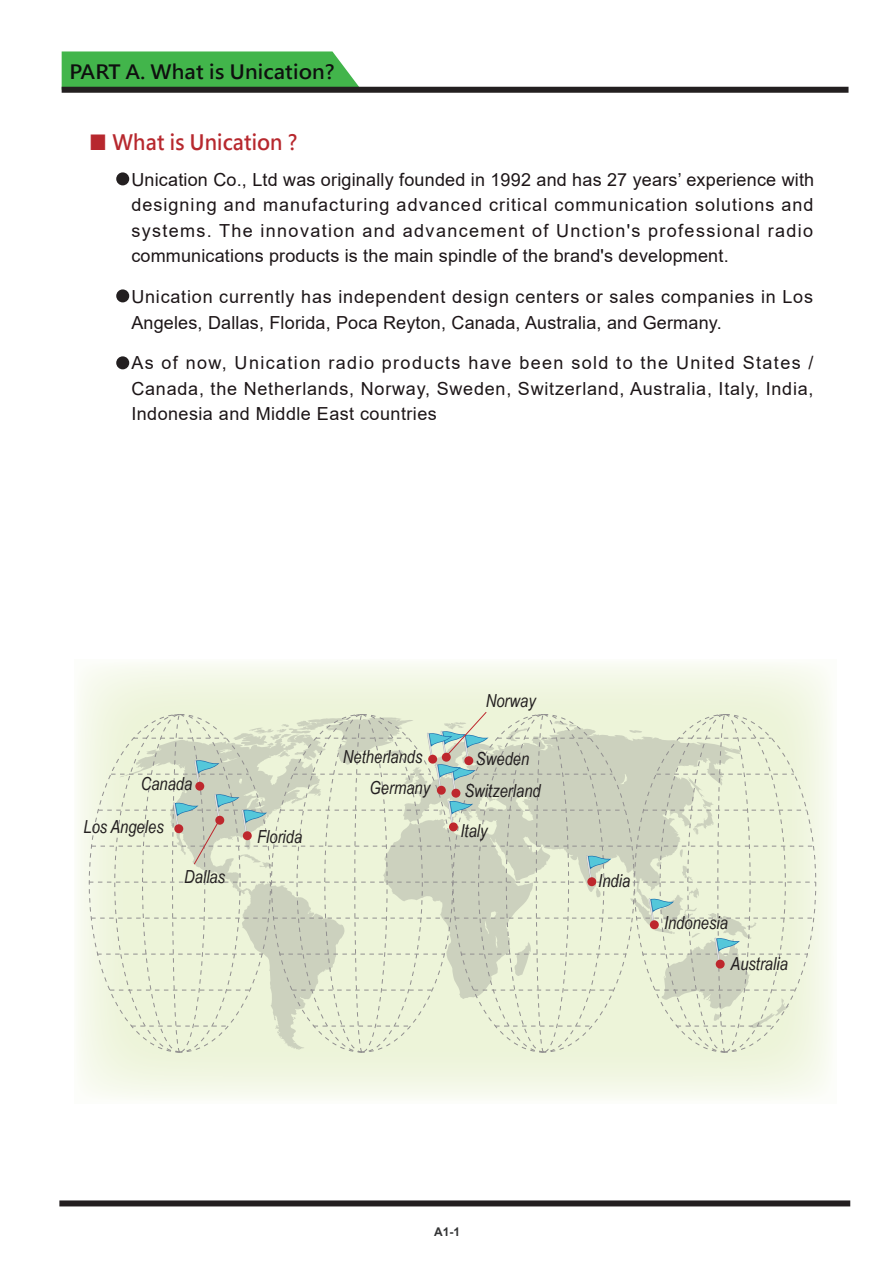
<style>
.page{position:relative;width:893px;height:1263px;background:#fff}
.page>*{position:absolute;margin:0;border:0;box-sizing:border-box;transform-origin:0 0}
.t1{font:700 21px "Microsoft Jheng Hei";color:#b7282e;scale:.95 1}
.t2{font:700 19.5px "Microsoft Jheng Hei";color:#0f0f0f;scale:1.05 1}
.t3{font:18px/25.5px "Arial";letter-spacing:.025em;color:#1c1517;text-align:justify}
.t4{font:18px/25.5px "Arial";letter-spacing:.045em;color:#1c1517}
.t5{font:italic 18px/32.2px "Arial Narrow";color:#231f20;text-align:center}
.t6{font:700 12px "Arial";color:#343536}
.s1{font-size:33px}
</style>
<div class="page">
<svg style="left:77px;top:663px;width:754px;height:436px;fill:#f3f7e6"></svg>
<svg style="left:62px;top:51px;width:299px;height:36px;background:#4db856"></svg>
<div style="left:62px;top:87px;width:786px;height:6px;background:#231f20"></div>
<div style="left:59px;top:1200px;width:791px;height:6px;background:#231f20"></div>
<svg style="left:89px;top:711px;width:727px;height:341px;background:#e0e6cf"></svg>
<div style="left:116px;top:172px;width:13px;height:13px;background:#231f20;border-radius:50%"></div>
<div style="left:116px;top:289px;width:13px;height:13px;background:#231f20;border-radius:50%"></div>
<div style="left:116px;top:356px;width:13px;height:13px;background:#231f20;border-radius:50%"></div>
<p class="t2" style="left:70px;top:60px;width:254px">PART A. What is Unication?</p>
<p class="t1" style="left:89px;top:129px;width:221px"><span class="s1">■</span> What is Unication ?</p>
<p class="t3" style="left:131px;top:167px;width:684px">Unication Co., Ltd was originally founded in 1992 and has 27 years’ experience with designing and manufacturing advanced critical communication solutions and systems. The innovation and advancement of Unction's professional radio communications products is the main spindle of the brand's development.</p>
<p class="t4" style="left:131px;top:284px;width:683px">Unication currently has independent design centers or sales companies in Los<br>Angeles, Dallas, Florida, Poca Reyton, Canada, Australia, and Germany.</p>
<p class="t3" style="left:131px;top:350px;width:684px">As of now, Unication radio products have been sold to the United States / Canada, the Netherlands, Norway, Sweden, Switzerland, Australia, Italy, India, Indonesia and Middle East countries</p>
<p class="t5" style="left:141px;top:767px;width:53px">Canada</p>
<p class="t5" style="left:83px;top:811px;width:82px">Los Angeles</p>
<p class="t5" style="left:184px;top:861px;width:43px">Dallas</p>
<p class="t5" style="left:257px;top:820px;width:47px">Florida</p>
<p class="t5" style="left:343px;top:741px;width:81px">Netherlands</p>
<p class="t5" style="left:369px;top:771px;width:62px">Germany</p>
<p class="t5" style="left:486px;top:685px;width:52px">Norway</p>
<p class="t5" style="left:464px;top:742px;width:78px">Sweden<br>Switzerland</p>
<p class="t5" style="left:460px;top:814px;width:29px">Italy</p>
<p class="t5" style="left:598px;top:864px;width:34px">India</p>
<p class="t5" style="left:664px;top:906px;width:66px">Indonesia</p>
<p class="t5" style="left:730px;top:947px;width:59px">Australia</p>
<p class="t6" style="left:434px;top:1223px;width:28px">A1-1</p>
</div>
